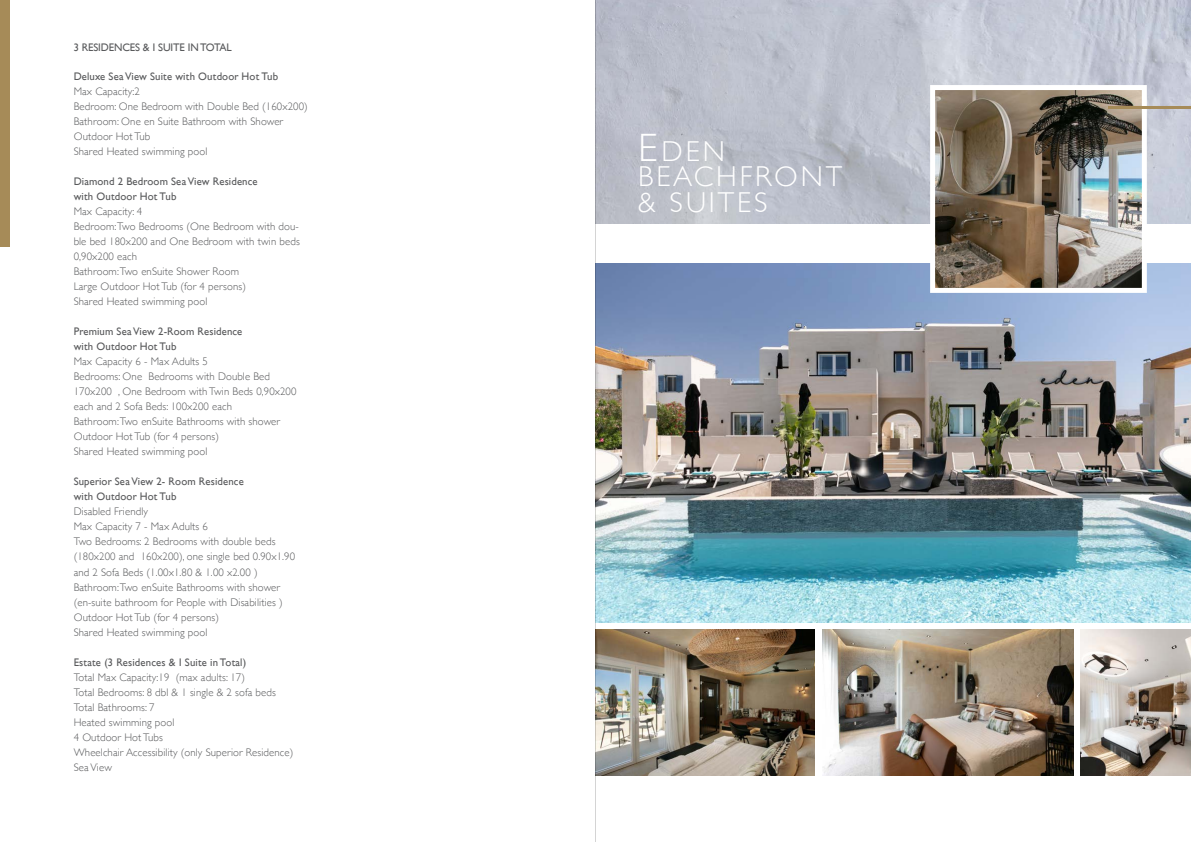
<style>
.page{position:relative;width:1191px;height:842px;background:#fff}
.page>*{position:absolute;margin:0;border:0;box-sizing:border-box;transform-origin:0 0}
.t1{font:300 28.8px/25.5px "Gill Sans";letter-spacing:.1em;color:#fff}
.t2{font:300 11px/15px "Gill Sans";letter-spacing:.01em;color:#58595b}
.t3{font:11px/15px "Gill Sans Hel";letter-spacing:.01em;color:#58595b}
.t4{font:11px "Gill Sans Hel";letter-spacing:-.01em;color:#58595b}
.s1{font-size:39.5px}
</style>
<div class="page">
<img style="left:596px;top:0;width:595px;height:224px">
<img style="left:596px;top:263px;width:595px;height:359px">
<img style="left:822px;top:629px;width:251px;height:146px">
<div style="left:0;top:0;width:10px;height:247px;background:#a68b58"></div>
<img style="left:596px;top:629px;width:218px;height:146px">
<img style="left:936px;top:91px;width:204px;height:196px">
<div style="left:930px;top:85px;width:216px;height:208px;border:5px solid #fff"></div>
<img style="left:1080px;top:629px;width:111px;height:146px">
<hr style="left:595px;top:0;width:1px;height:842px;background:#000">
<hr style="left:1108px;top:106px;width:83px;height:3px;background:#a68b58">
<p class="t4" style="left:74px;top:42px;width:159px">3 RESIDENCES &amp; 1 SUITE IN TOTAL</p>
<p class="t3" style="left:74px;top:69px;width:206px">Deluxe Sea View Suite with Outdoor Hot Tub</p>
<p class="t2" style="left:74px;top:84px;width:236px">Max Capacity:2<br>Bedroom: One Bedroom with Double Bed (160x200)<br>Bathroom: One en Suite Bathroom with Shower<br>Outdoor Hot Tub<br>Shared Heated swimming pool</p>
<p class="t3" style="left:74px;top:174px;width:185px">Diamond 2 Bedroom Sea View Residence with Outdoor Hot Tub</p>
<p class="t2" style="left:74px;top:204px;width:228px">Max Capacity: 4<br>Bedroom: Two Bedrooms (One Bedroom with dou&shy;ble bed 180x200 and One Bedroom with twin beds<br>0,90x200 each<br>Bathroom: Two enSuite Shower Room<br>Large Outdoor Hot Tub (for 4 persons)<br>Shared Heated swimming pool</p>
<p class="t3" style="left:74px;top:324px;width:170px">Premium Sea View 2-Room Residence with Outdoor Hot Tub</p>
<p class="t2" style="left:74px;top:354px;width:224px">Max Capacity 6 - Max Adults 5<br>Bedrooms: One Bedrooms with Double Bed 170x200 , One Bedroom with Twin Beds 0,90x200 each and 2 Sofa Beds: 100x200 each<br>Bathroom: Two enSuite Bathrooms with shower Outdoor Hot Tub (for 4 persons)<br>Shared Heated swimming pool</p>
<p class="t3" style="left:74px;top:474px;width:172px">Superior Sea View 2- Room Residence with Outdoor Hot Tub</p>
<p class="t2" style="left:74px;top:504px;width:223px">Disabled Friendly<br>Max Capacity 7 - Max Adults 6<br>Two Bedrooms: 2 Bedrooms with double beds (180x200 and 160x200), one single bed 0.90x1.90 and 2 Sofa Beds (1.00x1.80 &amp; 1.00 x2.00 )<br>Bathroom: Two enSuite Bathrooms with shower (en-suite bathroom for People with Disabilities )<br>Outdoor Hot Tub (for 4 persons)<br>Shared Heated swimming pool</p>
<p class="t3" style="left:74px;top:654px;width:174px">Estate (3 Residences &amp; 1 Suite in Total)</p>
<p class="t2" style="left:74px;top:669px;width:221px">Total Max Capacity:19 (max adults: 17)<br>Total Bedrooms: 8 dbl &amp; 1 single &amp; 2 sofa beds<br>Total Bathrooms: 7<br>Heated swimming pool<br>4 Outdoor Hot Tubs<br>Wheelchair Accessibility (only Superior Residence)<br>Sea View</p>
<h1 class="t1" style="left:638px;top:138px;width:206px"><span class="s1">E</span>DEN<br>BEACHFRONT &amp; SUITES</h1>
</div>
